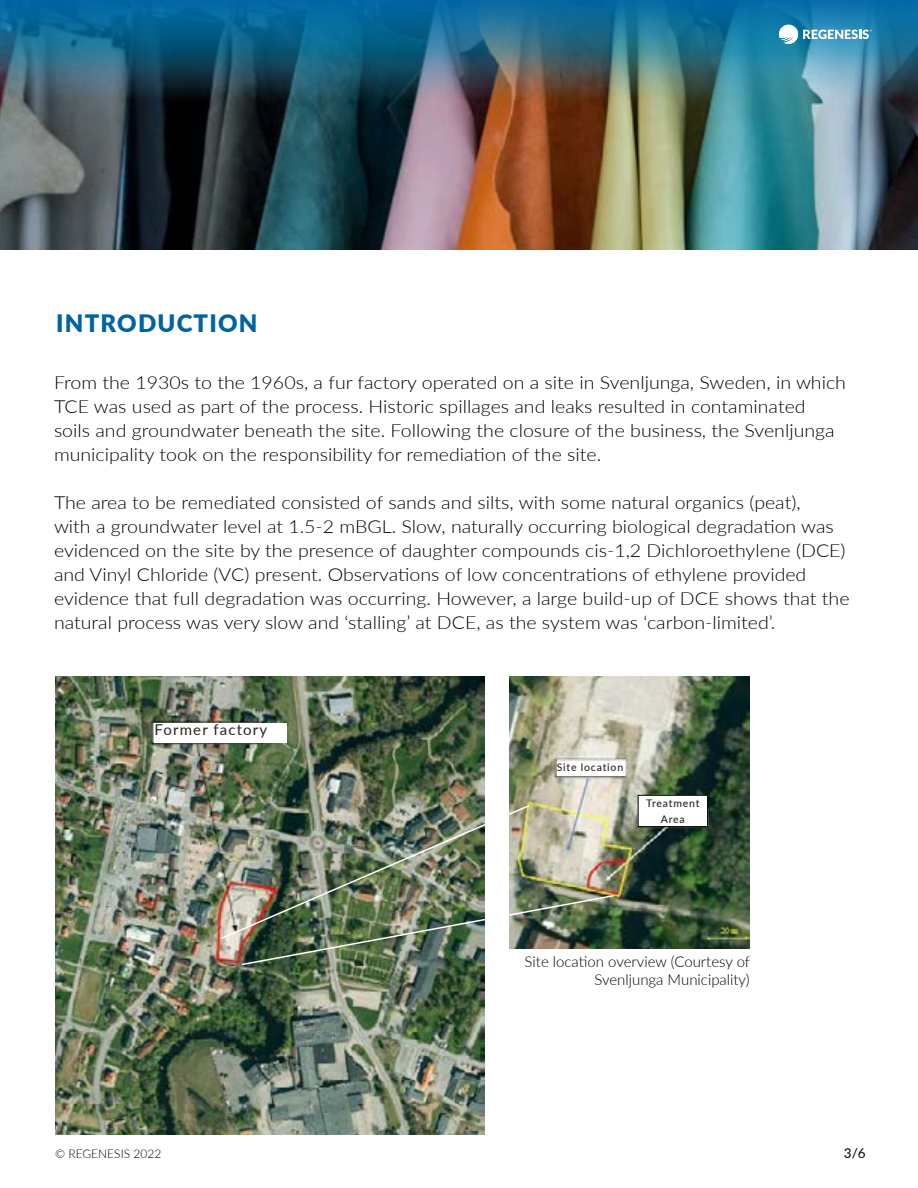
<style>
.page{position:relative;width:918px;height:1188px;background:#fff}
.page>*{position:absolute;margin:0;border:0;box-sizing:border-box;transform-origin:0 0}
.t1{font:900 24px "Lato";letter-spacing:.05em;color:#0063a3}
.t2{font:300 18px/24px "Lato";color:#000;scale:1.09 1}
.t3{font:300 15px/18px "Lato";color:#000;text-align:right}
.t4{font:15px "Lato";letter-spacing:.075em;color:#2a2422}
.t5{font:13.5px "Lato";color:#000}
.t6{font:300 12px "Lato";color:#000}
.t7{font:500 10.5px/16.5px "Lato";letter-spacing:.075em;color:#2a2422;text-align:center}
.s1{color:#fff}
</style>
<div class="page">
<img style="left:0;top:129px;width:918px;height:120px">
<img style="left:55px;top:677px;width:429px;height:457px">
<img style="left:510px;top:677px;width:240px;height:271px">
<img style="left:219px;top:804px;width:396px;height:162px">
<div style="left:155px;top:723px;width:132px;height:20px;background:#fff"></div>
<div style="left:557px;top:762px;width:68px;height:14px;background:#fff"></div>
<img style="left:0;top:0;width:918px;height:129px">
<div style="left:638px;top:795px;width:70px;height:32px;background:#fff"></div>
<div style="left:638px;top:795px;width:70px;height:32px;border:1px solid #000"></div>
<svg style="left:779px;top:25px;width:93px;height:19px"></svg>
<h1 class="t1" style="left:56px;top:305px;width:203px">INTRODUCTION</h1>
<p class="t2" style="left:54px;top:370px;width:728px">From the 1930s to the 1960s, a fur factory operated on a site in Svenljunga, Sweden, in which TCE was used as part of the process. Historic spillages and leaks resulted in contaminated soils and groundwater beneath the site. Following the closure of the business, the Svenljunga municipality took on the responsibility for remediation of the site.</p>
<p class="t2" style="left:54px;top:490px;width:731px">The area to be remediated consisted of sands and silts, with some natural organics (peat),<br>with a groundwater level at 1.5-2 mBGL. Slow, naturally occurring biological degradation was evidenced on the site by the presence of daughter compounds cis-1,2 Dichloroethylene (DCE) and Vinyl Chloride (VC) present. Observations of low concentrations of ethylene provided evidence that full degradation was occurring. However, a large build-up of DCE shows that the natural process was very slow and ‘stalling’ at DCE, as the system was ‘carbon-limited’.</p>
<p class="t4" style="left:155px;top:719px;width:114px">Former factory</p>
<p class="t7" style="left:557px;top:758px;width:68px">Site location</p>
<p class="t7" style="left:646px;top:794px;width:55px">Treatment<br>Area</p>
<p class="t3" style="left:525px;top:952px;width:227px">Site location overview (Courtesy of<br>Svenljunga Municipality)</p>
<p class="t6" style="left:55px;top:1145px;width:108px">© REGENESIS 2022</p>
<p class="t5" style="left:844px;top:1143px;width:31px">3/6<span class="s1">6</span></p>
</div>
